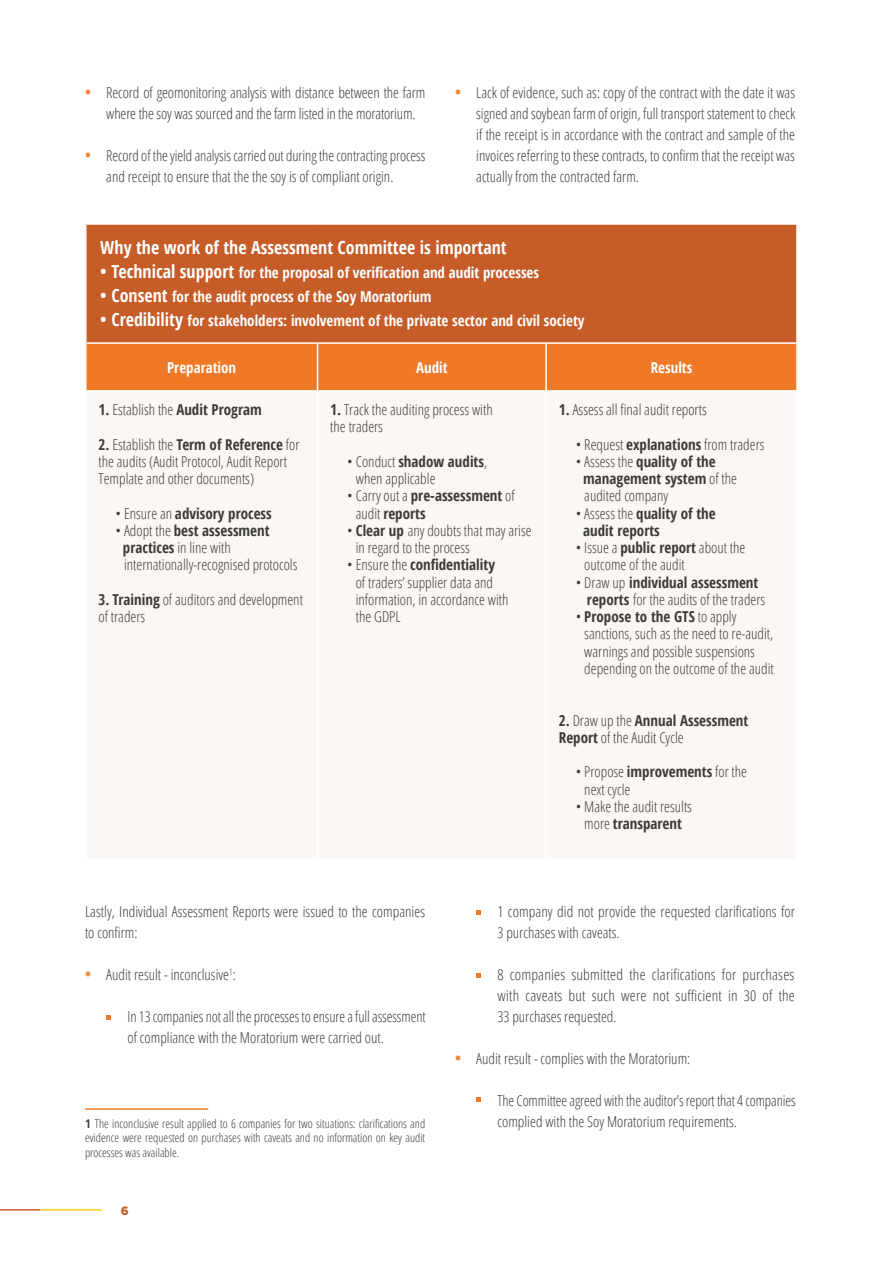
<style>
.page{position:relative;width:893px;height:1263px;background:#fff}
.page>*{position:absolute;margin:0;border:0;box-sizing:border-box;transform-origin:0 0}
.t1{font:700 18px "Open Sans Condensed";color:#fff}
.t2{font:300 15px/17.2px "Open Sans Condensed";color:#3c3c3b}
.t3{font:700 15px "Open Sans Condensed";color:#fff}
.t4{font:700 15px/17.2px "Open Sans Condensed";color:#3c3c3b}
.t5{font:300 12px/14.4px "Open Sans Condensed";color:#3c3c3b}
.t6{font:900 12px "Gotham";color:#c65c28}
.s1{font-weight:700;font-size:16.5px;color:#f1883b}
.s2{font-size:18px}
.s3{font-weight:300}
.s4{font-weight:700}
</style>
<div class="page">
<hr style="left:0;top:1209px;width:40px;height:1px;background:#c65c28">
<hr style="left:40px;top:1209px;width:62px;height:1px;background:#fec917">
<div style="left:86px;top:224px;width:711px;height:119px;background:#c65c28"></div>
<div style="left:87px;top:344px;width:709px;height:46px;background:#ef7926"></div>
<div style="left:87px;top:392px;width:709px;height:466px;background:#fcf7f4"></div>
<hr style="left:85px;top:223px;width:233px;height:2px;background:#fff">
<hr style="left:85px;top:225px;width:2px;height:117px;background:#fff">
<hr style="left:318px;top:223px;width:228px;height:2px;background:#fff">
<hr style="left:546px;top:223px;width:252px;height:2px;background:#fff">
<hr style="left:796px;top:225px;width:2px;height:117px;background:#fff">
<hr style="left:85px;top:342px;width:233px;height:2px;background:#fff">
<hr style="left:318px;top:342px;width:228px;height:2px;background:#fff">
<hr style="left:317px;top:344px;width:1px;height:46px;background:#fff">
<hr style="left:546px;top:342px;width:252px;height:2px;background:#fff">
<hr style="left:545px;top:344px;width:2px;height:46px;background:#fff">
<hr style="left:317px;top:392px;width:1px;height:466px;background:#fff">
<hr style="left:545px;top:392px;width:2px;height:466px;background:#fff">
<svg style="left:106px;top:1016px;width:5px;height:4px"></svg>
<svg style="left:476px;top:911px;width:5px;height:4px"></svg>
<svg style="left:476px;top:974px;width:5px;height:4px"></svg>
<svg style="left:476px;top:1097px;width:5px;height:5px"></svg>
<hr style="left:85px;top:1108px;width:123px;height:2px;background:#ef7926">
<p class="t2" style="left:106px;top:81px;width:320px;line-height:21px;text-indent:-21px"><span class="s1">•</span> Record of geomonitoring analysis with distance between the farm where the soy was sourced and the farm listed in the moratorium.</p>
<p class="t2" style="left:106px;top:144px;width:321px;line-height:21px;text-indent:-21px"><span class="s1">•</span> Record of the yield analysis carried out during the contracting process and receipt to ensure that the the soy is of compliant origin.</p>
<p class="t2" style="left:476px;top:81px;width:320px;line-height:21px;text-align:justify;text-indent:-21px"><span class="s1">•</span> Lack of evidence, such as: copy of the contract with the date it was signed and soybean farm of origin, full transport statement to check if the receipt is in accordance with the contract and sample of the invoices referring to these contracts, to confirm that the receipt was actually from the contracted farm.</p>
<p class="t1" style="left:100px;top:235px;width:408px">Why the work of the Assessment Committee is important</p>
<p class="t3" style="left:100px;top:262px;width:440px"><span class="s2">• Technical support</span> for the proposal of verification and audit processes</p>
<p class="t3" style="left:100px;top:286px;width:333px"><span class="s2">• Consent</span> for the audit process of the Soy Moratorium</p>
<p class="t3" style="left:100px;top:310px;width:486px"><span class="s2">• Credibility</span> for stakeholders: involvement of the private sector and civil society</p>
<p class="t3" style="left:167px;top:357px;width:71px">Preparation</p>
<p class="t3" style="left:416px;top:357px;width:33px">Audit</p>
<p class="t3" style="left:651px;top:357px;width:43px">Results</p>
<p class="t4" style="left:99px;top:401px;width:165px">1. <span class="s3">Establish the</span> Audit Program</p>
<p class="t2" style="left:99px;top:435px;width:202px"><span class="s4">2.</span> Establish the <span class="s4">Term of Reference</span> for the audits (Audit Protocol, Audit Report<br>Template and other documents)</p>
<p class="t4" style="left:116px;top:504px;width:158px"><span class="s3">• Ensure an</span> advisory process</p>
<p class="t2" style="left:123px;top:521px;width:176px;text-indent:-7px">• Adopt the <span class="s4">best assessment practices</span> in line with internationally-recognised protocols</p>
<p class="t2" style="left:99px;top:590px;width:206px"><span class="s4">3. Training</span> of auditors and development of traders</p>
<p class="t2" style="left:559px;top:401px;width:149px"><span class="s4">1.</span> Assess all final audit reports</p>
<p class="t2" style="left:576px;top:435px;width:190px">• Request <span class="s4">explanations</span> from traders</p>
<p class="t2" style="left:583px;top:452px;width:155px;text-indent:-7px">• Assess the <span class="s4">quality of the management system</span> of the audited company</p>
<p class="t4" style="left:583px;top:504px;width:134px;text-indent:-7px"><span class="s3">• Assess the</span> quality of the audit reports</p>
<p class="t2" style="left:584px;top:539px;width:163px;text-indent:-8px">• Issue a <span class="s4">public report</span> about the outcome of the audit</p>
<p class="t2" style="left:587px;top:573px;width:180px;text-indent:-11px">• Draw up <span class="s4">individual assessment reports</span> for the audits of the traders</p>
<p class="t2" style="left:584px;top:608px;width:191px;text-indent:-8px">• <span class="s4">Propose to the GTS</span> to apply sanctions, such as the need to re-audit, warnings and possible suspensions depending on the outcome of the audit</p>
<p class="t4" style="left:559px;top:711px;width:191px">2. <span class="s3">Draw up the</span> Annual Assessment<br>Report <span class="s3">of the Audit Cycle</span></p>
<p class="t2" style="left:584px;top:763px;width:164px;text-indent:-8px">• Propose <span class="s4">improvements</span> for the next cycle</p>
<p class="t2" style="left:576px;top:797px;width:118px;text-align:center">• Make the audit results more <span class="s4">transparent</span></p>
<p class="t2" style="left:330px;top:401px;width:164px"><span class="s4">1.</span> Track the auditing process with the traders</p>
<p class="t2" style="left:356px;top:452px;width:133px;text-indent:-8px">• Conduct <span class="s4">shadow audits</span>, when applicable</p>
<p class="t4" style="left:356px;top:487px;width:160px;text-indent:-8px"><span class="s3">• Carry out a</span> pre-assessment <span class="s3">of audit</span> reports</p>
<p class="t2" style="left:356px;top:521px;width:177px;text-indent:-8px">• <span class="s4">Clear up</span> any doubts that may arise in regard to the process</p>
<p class="t2" style="left:356px;top:556px;width:154px;text-indent:-8px">• Ensure the <span class="s4">confidentiality<br></span>of traders’ supplier data and information, in accordance with the GDPL</p>
<p class="t2" style="left:85px;top:901px;width:342px;line-height:21px">Lastly, Individual Assessment Reports were issued to the companies to confirm:</p>
<p class="t2" style="left:85px;top:966px;width:152px"><span class="s1">•</span> Audit result - inconclusive<sup>1</sup>:</p>
<p class="t2" style="left:128px;top:1006px;width:300px;line-height:21px">In 13 companies not all the processes to ensure a full assessment of compliance with the Moratorium were carried out.</p>
<p class="t2" style="left:497px;top:901px;width:299px;line-height:21px">1 company did not provide the requested clarifications for<br>3 purchases with caveats.</p>
<p class="t2" style="left:497px;top:964px;width:299px;line-height:21px;text-align:justify">8 companies submitted the clarifications for purchases with caveats but such were not sufficient in 30 of the 33 purchases requested.</p>
<p class="t2" style="left:455px;top:1050px;width:237px"><span class="s1">•</span> Audit result - complies with the Moratorium:</p>
<p class="t2" style="left:497px;top:1092px;width:300px">The Committee agreed with the auditor’s report that 4 companies</p>
<p class="t5" style="left:85px;top:1116px;width:342px"><span class="s4">1</span> The inconclusive result applied to 6 companies for two situations: clarifications and</p>
<p class="t2" style="left:497px;top:1113px;width:241px">complied with the Soy Moratorium requirements.</p>
<p class="t5" style="left:85px;top:1130px;width:342px">evidence were requested on purchases with caveats and no information on key audit processes was available.</p>
<p class="t6" style="left:121px;top:1203px;width:9px">6</p>
</div>
